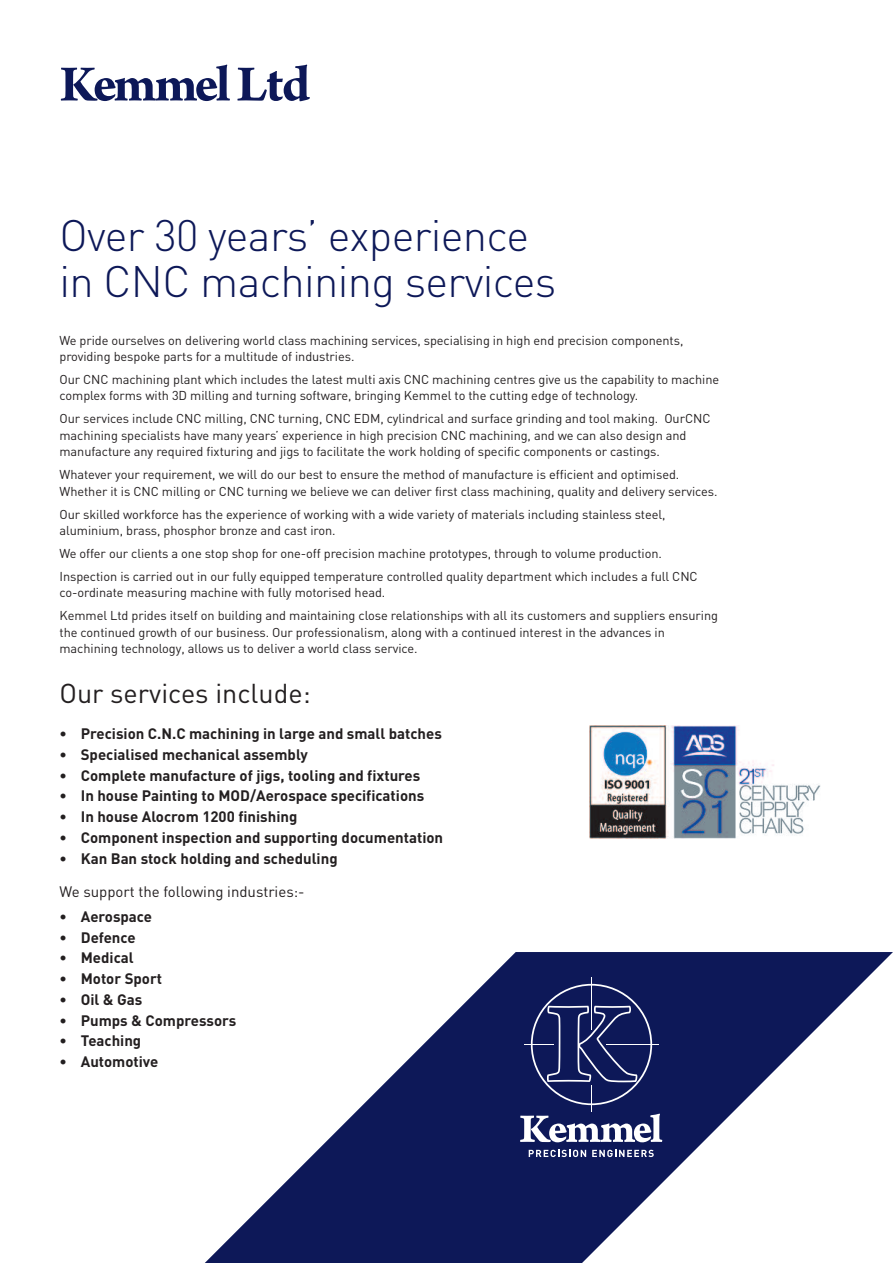
<style>
.page{position:relative;width:893px;height:1263px;background:#fff}
.page>*{position:absolute;margin:0;border:0;box-sizing:border-box;transform-origin:0 0}
.t1{font:700 54px "Arno Pro";letter-spacing:-.04em;color:#0d1858}
.t2{font:300 43.5px/46.5px "DIN";letter-spacing:-.015em;color:#0d1858}
.t3{font:27px "DIN";color:#231f20}
.t4{font:700 15px "DIN";color:#231f20}
.t5{font:15px "DIN";color:#231f20}
.t6{font:12.75px/16.5px "DIN";letter-spacing:-.005em;color:#231f20}
</style>
<div class="page">
<img style="left:590px;top:726px;width:231px;height:112px">
<svg style="left:205px;top:952px;width:688px;height:311px"></svg>
<hr style="left:591px;top:977px;width:1px;height:52px;background:#fff">
<svg style="left:520px;top:984px;width:142px;height:158px;background:#323b71"></svg>
<svg style="left:529px;top:1150px;width:57px;height:7px"></svg>
<svg style="left:592px;top:1150px;width:62px;height:7px"></svg>
<h1 class="t1" style="left:60px;top:65px;width:252px">KemmelLtd</h1>
<h2 class="t2" style="left:60px;top:211px;width:498px">Over 30 years’ experience in CNC machining services</h2>
<p class="t6" style="left:60px;top:331px;width:625px">We pride ourselves on delivering world class machining services, specialising in high end precision components, providing bespoke parts for a multitude of industries.</p>
<p class="t6" style="left:60px;top:371px;width:661px">Our CNC machining plant which includes the latest multi axis CNC machining centres give us the capability to machine complex forms with 3D milling and turning software, bringing Kemmel to the cutting edge of technology.</p>
<p class="t6" style="left:60px;top:410px;width:652px">Our services include CNC milling, CNC turning, CNC EDM, cylindrical and surface grinding and tool making. OurCNC machining specialists have many years’ experience in high precision CNC machining, and we can also design and manufacture any required fixturing and jigs to facilitate the work holding of specific components or castings.</p>
<p class="t6" style="left:60px;top:466px;width:660px">Whatever your requirement, we will do our best to ensure the method of manufacture is efficient and optimised.<br>Whether it is CNC milling or CNC turning we believe we can deliver first class machining, quality and delivery services.</p>
<p class="t6" style="left:60px;top:505px;width:607px">Our skilled workforce has the experience of working with a wide variety of materials including stainless steel, aluminium, brass, phosphor bronze and cast iron.</p>
<p class="t6" style="left:60px;top:541px;width:640px;line-height:23px">We offer our clients a one stop shop for one-off precision machine prototypes, through to volume production.<br>Inspection is carried out in our fully equipped temperature controlled quality department which includes a full CNC</p>
<p class="t6" style="left:60px;top:581px;width:660px;line-height:23px">co-ordinate measuring machine with fully motorised head.<br>Kemmel Ltd prides itself on building and maintaining close relationships with all its customers and suppliers ensuring</p>
<p class="t6" style="left:60px;top:623px;width:607px">the continued growth of our business. Our professionalism, along with a continued interest in the advances in machining technology, allows us to deliver a world class service.</p>
<h3 class="t3" style="left:60px;top:678px;width:253px">Our services include:</h3>
<p class="t4" style="left:60px;top:725px;width:384px">• Precision C.N.C machining in large and small batches</p>
<p class="t4" style="left:60px;top:746px;width:250px">• Specialised mechanical assembly</p>
<p class="t4" style="left:60px;top:766px;width:362px">• Complete manufacture of jigs, tooling and fixtures</p>
<p class="t4" style="left:60px;top:787px;width:366px">• In house Painting to MOD/Aerospace specifications</p>
<p class="t4" style="left:60px;top:808px;width:239px">• In house Alocrom 1200 finishing</p>
<p class="t4" style="left:60px;top:829px;width:385px">• Component inspection and supporting documentation</p>
<p class="t4" style="left:60px;top:849px;width:280px">• Kan Ban stock holding and scheduling</p>
<p class="t5" style="left:60px;top:882px;width:247px">We support the following industries:-</p>
<p class="t4" style="left:60px;top:907px;width:94px">• Aerospace</p>
<p class="t4" style="left:60px;top:928px;width:78px">• Defence</p>
<p class="t4" style="left:60px;top:949px;width:76px">• Medical</p>
<p class="t4" style="left:60px;top:970px;width:104px">• Motor Sport</p>
<p class="t4" style="left:60px;top:990px;width:84px">• Oil &amp; Gas</p>
<p class="t4" style="left:60px;top:1011px;width:178px">• Pumps &amp; Compressors</p>
<p class="t4" style="left:60px;top:1032px;width:83px">• Teaching</p>
<p class="t4" style="left:60px;top:1053px;width:100px">• Automotive</p>
</div>
